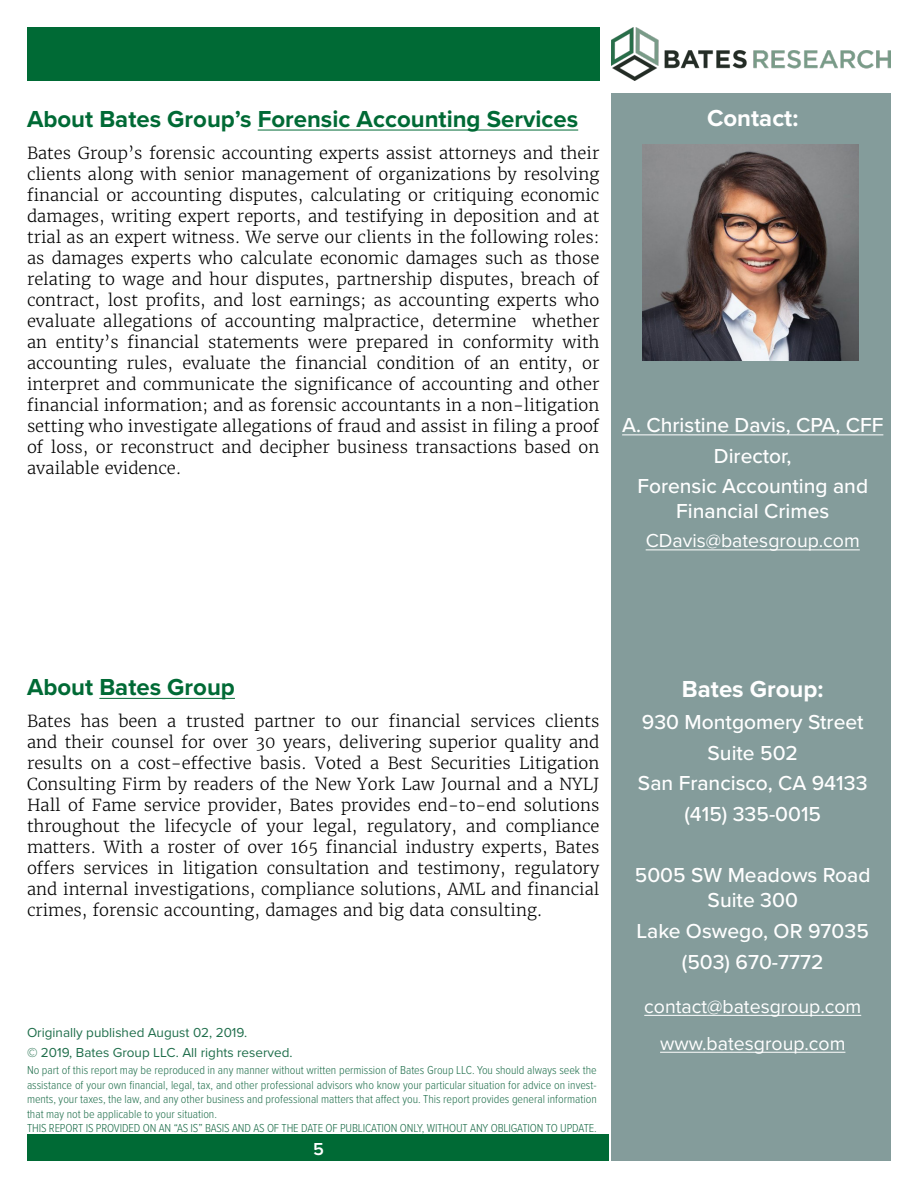
<style>
.page{position:relative;width:918px;height:1188px;background:#fff}
.page>*{position:absolute;margin:0;border:0;box-sizing:border-box;transform-origin:0 0}
.t1{font:700 24px "Proxima Nova";color:#006a35}
.t2{font:700 24px "Proxima Nova";color:#fff}
.t3{font:500 21px/25.2px "Proxima Nova";color:#fff;text-align:center}
.t4{font:19.5px "Proxima Nova";color:#fff}
.t5{font:600 18px "Proxima Nova";color:#fff}
.t6{font:300 16.5px/21px "Merriweather";color:#000;text-align:justify}
.t7{font:13.5px "Proxima Nova";color:#1f6e4b}
.t8{font:300 12px/14.4px "Proxima Nova Cond";letter-spacing:-.01em;color:#1f6e4b;text-align:justify}
</style>
<div class="page">
<img style="left:612px;top:27px;width:279px;height:54px">
<div style="left:27px;top:27px;width:572px;height:54px;background:#006a35"></div>
<div style="left:611px;top:93px;width:280px;height:1068px;background:#849c9b"></div>
<div style="left:27px;top:1134px;width:581px;height:27px;background:#006a35"></div>
<hr style="left:258px;top:130px;width:320px;height:1px;background:#006a35">
<hr style="left:99px;top:698px;width:136px;height:1px;background:#006a35">
<hr style="left:622px;top:435px;width:261px;height:1px;background:#fff">
<hr style="left:646px;top:550px;width:214px;height:1px;background:#fff">
<hr style="left:644px;top:1015px;width:217px;height:1px;background:#fff">
<hr style="left:660px;top:1052px;width:185px;height:1px;background:#fff">
<img style="left:643px;top:144px;width:216px;height:216px">
<p class="t1" style="left:27px;top:105px;width:553px">About Bates Group’s Forensic Accounting Services</p>
<p class="t6" style="left:27px;top:142px;width:574px">Bates Group’s forensic accounting experts assist attorneys and their clients along with senior management of organizations by resolving financial or accounting disputes, calculating or critiquing economic damages, writing expert reports, and testifying in deposition and at trial as an expert witness. We serve our clients in the following roles: as damages experts who calculate economic damages such as those relating to wage and hour disputes, partnership disputes, breach of contract, lost profits, and lost earnings; as accounting experts who evaluate allegations of accounting malpractice, determine whether an entity’s financial statements were prepared in conformity with accounting rules, evaluate the financial condition of an entity, or interpret and communicate the significance of accounting and other financial information; and as forensic accountants in a non-litigation setting who investigate allegations of fraud and assist in filing a proof of loss, or reconstruct and decipher business transactions based on available evidence.</p>
<p class="t2" style="left:707px;top:104px;width:93px">Contact:</p>
<p class="t3" style="left:622px;top:413px;width:263px">A. Christine Davis, CPA, CFF</p>
<p class="t3" style="left:714px;top:444px;width:79px">Director,</p>
<p class="t3" style="left:637px;top:474px;width:232px">Forensic Accounting and<br>Financial Crimes</p>
<p class="t4" style="left:646px;top:529px;width:216px">CDavis@batesgroup.com</p>
<p class="t1" style="left:27px;top:673px;width:209px">About Bates Group</p>
<p class="t6" style="left:27px;top:711px;width:574px">Bates has been a trusted partner to our financial services clients and their counsel for over 30 years, delivering superior quality and results on a cost-effective basis. Voted a Best Securities Litigation Consulting Firm by readers of the New York Law Journal and a NYLJ Hall of Fame service provider, Bates provides end-to-end solutions throughout the lifecycle of your legal, regulatory, and compliance matters. With a roster of over 165 financial industry experts, Bates offers services in litigation consultation and testimony, regulatory and internal investigations, compliance solutions, AML and financial crimes, forensic accounting, damages and big data consulting.</p>
<p class="t7" style="left:27px;top:1024px;width:222px">Originally published August 02, 2019.</p>
<p class="t7" style="left:27px;top:1045px;width:267px">© 2019, Bates Group LLC. All rights reserved.</p>
<p class="t8" style="left:27px;top:1063px;width:571px">No part of this report may be reproduced in any manner without written permission of Bates Group LLC. You should always seek the assistance of your own financial, legal, tax, and other professional advisors who know your particular situation for advice on invest&shy;ments, your taxes, the law, and any other business and professional matters that affect you. This report provides general information that may not be applicable to your situation.</p>
<p class="t8" style="left:27px;top:1120px;width:571px">THIS REPORT IS PROVIDED ON AN “AS IS” BASIS AND AS OF THE DATE OF PUBLICATION ONLY, WITHOUT ANY OBLIGATION TO UPDATE.</p>
<p class="t5" style="left:313px;top:1138px;width:12px">5</p>
<p class="t2" style="left:682px;top:675px;width:143px">Bates Group:</p>
<p class="t3" style="left:642px;top:710px;width:223px">930 Montgomery Street</p>
<p class="t3" style="left:708px;top:741px;width:92px">Suite 502</p>
<p class="t3" style="left:638px;top:771px;width:231px">San Francisco, CA 94133</p>
<p class="t3" style="left:684px;top:802px;width:138px">(415) 335-0015</p>
<p class="t3" style="left:635px;top:863px;width:237px">5005 SW Meadows Road<br>Suite 300</p>
<p class="t3" style="left:637px;top:919px;width:234px">Lake Oswego, OR 97035</p>
<p class="t3" style="left:682px;top:950px;width:143px">(503) 670-7772</p>
<p class="t4" style="left:644px;top:995px;width:218px">contact@batesgroup.com</p>
<p class="t4" style="left:660px;top:1032px;width:187px">www.batesgroup.com</p>
</div>
